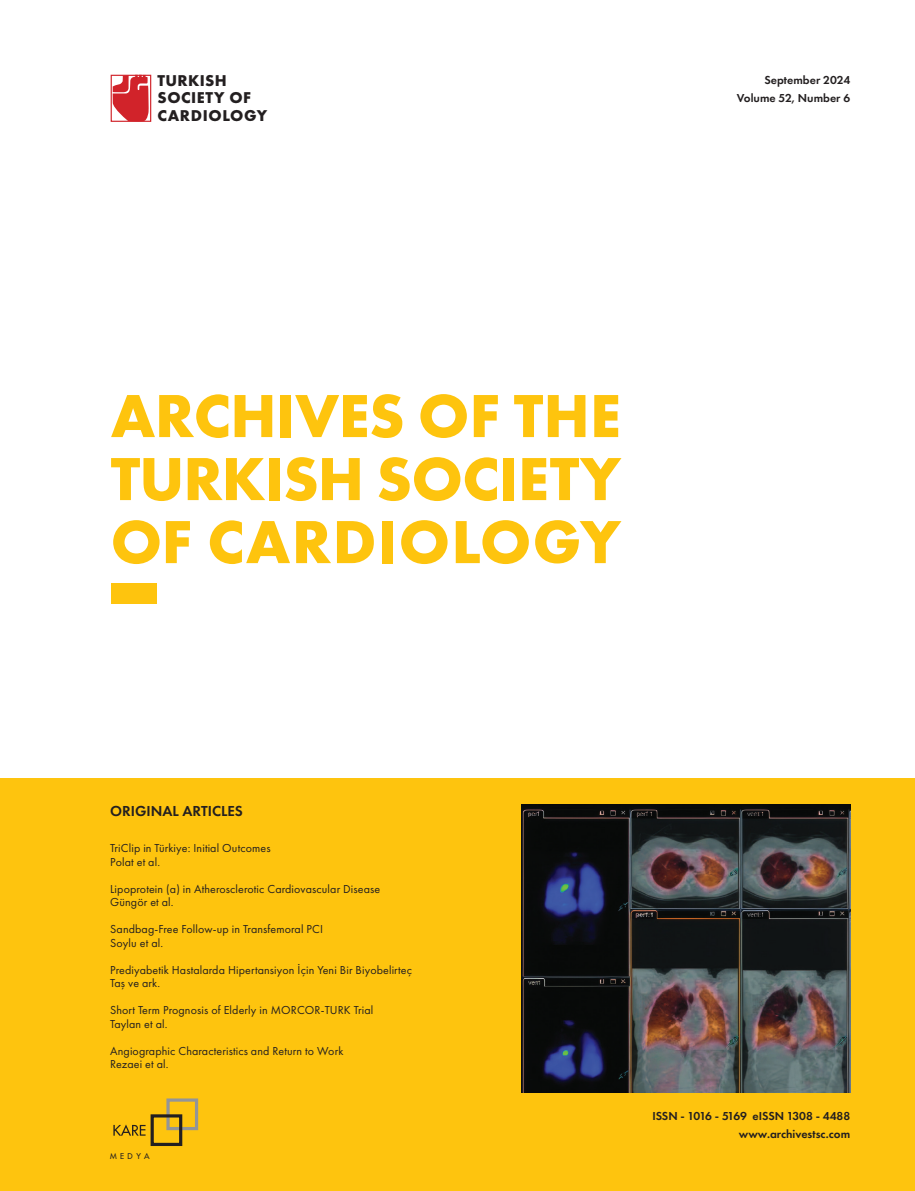
<style>
.page{position:relative;width:915px;height:1191px;background:#fff}
.page>*{position:absolute;margin:0;border:0;box-sizing:border-box;transform-origin:0 0}
.t1{font:700 63px/63px "Futura PT";letter-spacing:-.01em;color:#fec40e;text-align:justify}
.t2{font:700 16.2px/17.4px "Futura PT";letter-spacing:.03em;color:#231f20}
.t3{font:600 15px "Futura PT";color:#231f20}
.t4{font:12px/13.5px "Futura PT";letter-spacing:.01em;color:#231f20}
.t5{font:600 12px/18px "Futura PT";color:#231f20;text-align:right}
.t6{font:7.8px "Futura Normal Tr";letter-spacing:.43em;color:#231f20}
</style>
<div class="page">
<div style="left:111px;top:583px;width:45px;height:20px;background:#fec40e"></div>
<div style="left:0;top:778px;width:914px;height:413px;background:#fec40e"></div>
<div style="left:166px;top:1098px;width:32px;height:32px;border:3px solid #939598"></div>
<div style="left:150px;top:1114px;width:32px;height:32px;border:3px solid #231f20"></div>
<svg style="left:113px;top:1124px;width:32px;height:11px"></svg>
<svg style="left:111px;top:75px;width:40px;height:47px"></svg>
<svg style="left:113px;top:75px;width:36px;height:47px;background:#d94d52"></svg>
<img style="left:521px;top:804px;width:328px;height:288px">
<h2 class="t2" style="left:157px;top:72px;width:111px">TURKISH<br>SOCIETY OF<br>CARDIOLOGY</h2>
<p class="t5" style="left:736px;top:70px;width:115px">September 2024<br>Volume 52, Number 6</p>
<h1 class="t1" style="left:111px;top:383px;width:511px">ARCHIVES OF THE TURKISH SOCIETY OF CARDIOLOGY</h1>
<p class="t3" style="left:110px;top:801px;width:134px">ORIGINAL ARTICLES</p>
<p class="t4" style="left:110px;top:841px;width:162px">TriClip in Türkiye: Initial Outcomes<br>Polat et al.</p>
<p class="t4" style="left:110px;top:881px;width:271px">Lipoprotein (a) in Atherosclerotic Cardiovascular Disease<br>Güngör et al.</p>
<p class="t4" style="left:110px;top:922px;width:214px">Sandbag-Free Follow-up in Transfemoral PCI<br>Soylu et al.</p>
<p class="t4" style="left:110px;top:962px;width:303px">Prediyabetik Hastalarda Hipertansiyon İçin Yeni Bir Biyobelirteç<br>Taş ve ark.</p>
<p class="t4" style="left:110px;top:1003px;width:264px">Short Term Prognosis of Elderly in MORCOR-TURK Trial<br>Taylan et al.</p>
<p class="t4" style="left:110px;top:1043px;width:234px">Angiographic Characteristics and Return to Work<br>Rezaei et al.</p>
<p class="t6" style="left:110px;top:1151px;width:41px">MEDYA</p>
<p class="t5" style="left:652px;top:1106px;width:199px">ISSN - 1016 - 5169 eISSN 1308 - 4488 www.archivestsc.com</p>
</div>
